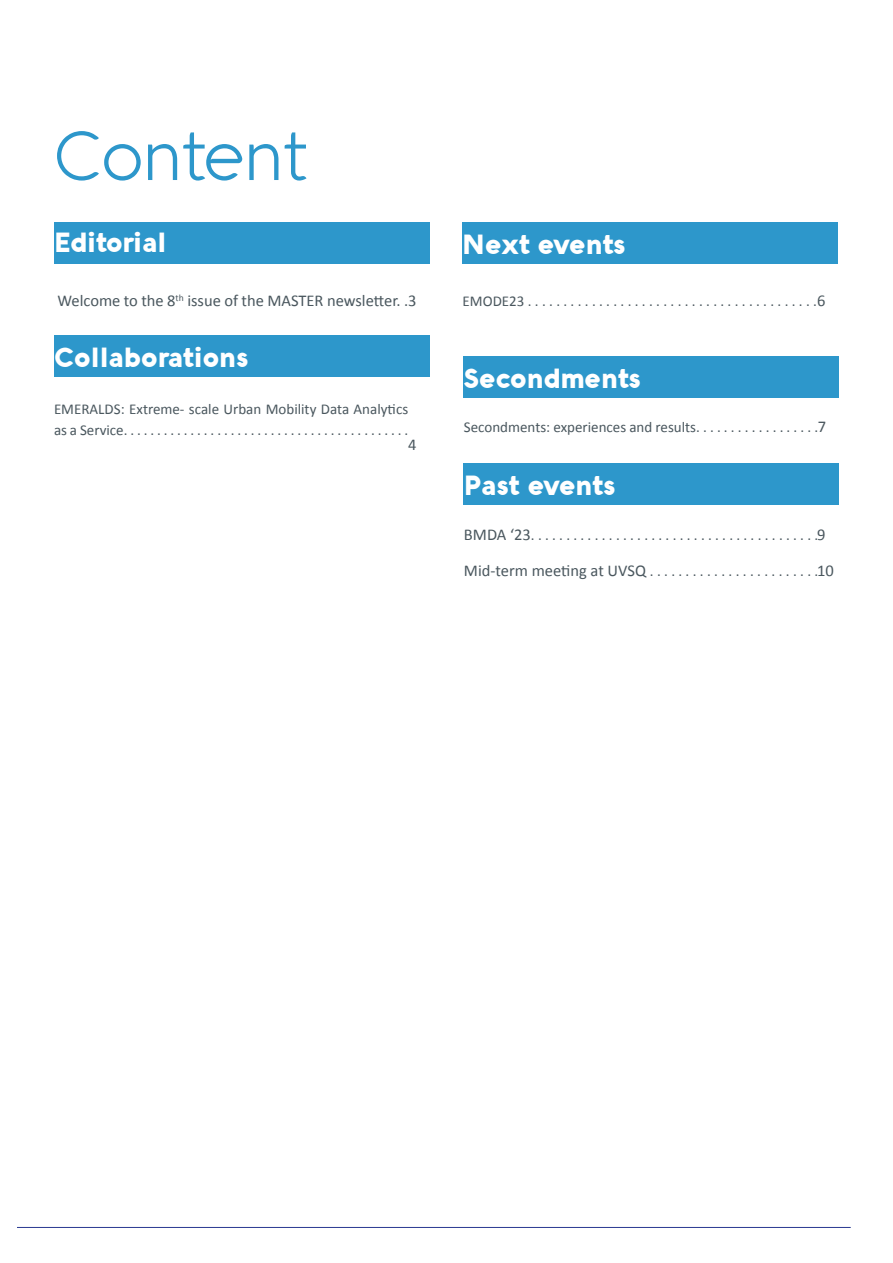
<style>
.page{position:relative;width:893px;height:1263px;background:#fff}
.page>*{position:absolute;margin:0;border:0;box-sizing:border-box;transform-origin:0 0}
.Heading_1{font:300 67.5px "Aquawax";color:#2d97cb}
.Issu{font:900 27px "Aquawax";color:#fff}
.Index_title{font:900 27px "Aquawax";color:#fff}
.Index_title-2{font:16.5px "Calibri";color:#4a575e}
.Index_title-3{font:15px/21px "Calibri";color:#4a575e}
.s1{font-size:16.5px}
</style>
<div class="page">
<hr style="left:17px;top:1227px;width:834px;height:1px;background:#283890">
<div style="left:54px;top:222px;width:375px;height:42px;background:#2d97cb"></div>
<div style="left:462px;top:222px;width:376px;height:42px;background:#2d97cb"></div>
<div style="left:463px;top:356px;width:376px;height:42px;background:#2d97cb"></div>
<div style="left:463px;top:463px;width:376px;height:42px;background:#2d97cb"></div>
<div style="left:54px;top:335px;width:375px;height:42px;background:#2d97cb"></div>
<p class="Heading_1" style="left:54px;top:116px;width:255px">Content</p>
<p class="Index_title" style="left:54px;top:224px;width:114px">Editorial</p>
<p class="Issu" style="left:462px;top:226px;width:165px">Next events</p>
<p class="Index_title-2" style="left:57px;top:289px;width:361px">Welcome to the 8<sup>th</sup> issue of the MASTER newsletter. .3</p>
<p class="Issu" style="left:54px;top:339px;width:196px">Collaborations</p>
<p class="Index_title-3" style="left:54px;top:398px;width:356px">EMERALDS: Extreme- scale Urban Mobility Data Analytics as a Service. . . . . . . . . . . . . . . . . . . . . . . . . . . . . . . . . . . . . . . . . . .</p>
<p class="Index_title-2" style="left:408px;top:433px;width:10px">4</p>
<p class="Index_title-3" style="left:463px;top:290px;width:364px">EMODE23 . . . . . . . . . . . . . . . . . . . . . . . . . . . . . . . . . . . . . . . . .<span class="s1">6</span></p>
<p class="Issu" style="left:463px;top:360px;width:179px">Secondments</p>
<p class="Index_title-3" style="left:464px;top:416px;width:364px">Secondments: experiences and results. . . . . . . . . . . . . . . . . .<span class="s1">7</span></p>
<p class="Issu" style="left:463px;top:467px;width:153px">Past events</p>
<p class="Index_title-3" style="left:464px;top:524px;width:363px"><span class="s1">BMDA ‘23</span>. . . . . . . . . . . . . . . . . . . . . . . . . . . . . . . . . . . . . . . . .<span class="s1">9</span></p>
<p class="Index_title-3" style="left:464px;top:560px;width:371px"><span class="s1">Mid-term meeting at UVSQ</span> . . . . . . . . . . . . . . . . . . . . . . . .<span class="s1">10</span></p>
</div>
